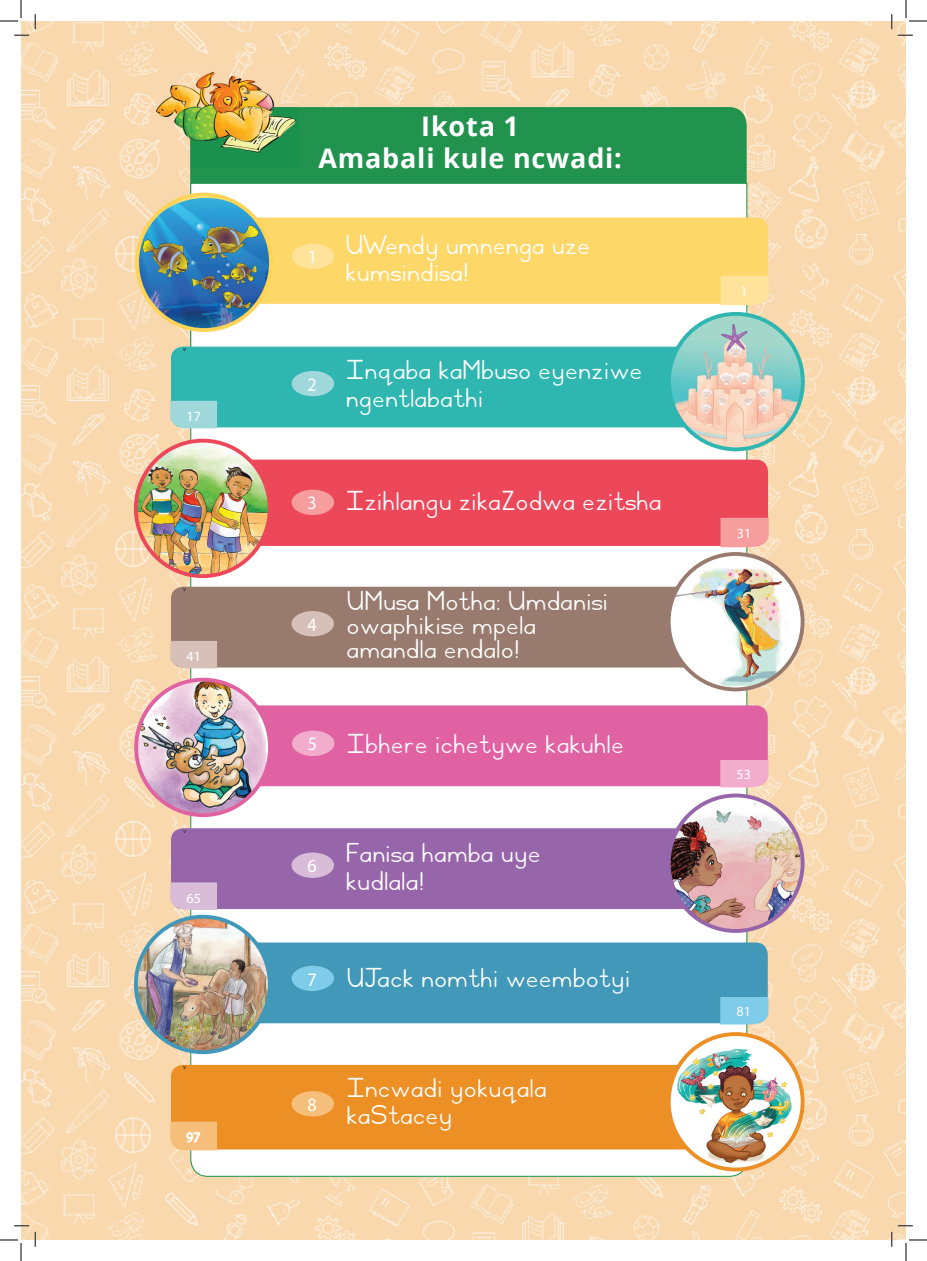
<style>
.page{position:relative;width:927px;height:1261px;background:#fff}
.page>*{position:absolute;margin:0;border:0;box-sizing:border-box;transform-origin:0 0}
.t1{font:700 27px/32.4px "Open Sans";letter-spacing:.03em;color:#fff;text-align:center}
.t2{font:23px/27.6px "Abetabc Venda";letter-spacing:.03em;color:#fff}
.t3{font:19px "Myriad Pro";color:#fff;scale:.95 1}
.t4{font:14px "Myriad Pro";color:#fff}
.t5{font:6px "Arial";color:#231f20}
</style>
<div class="page">
<img style="left:21px;top:21px;width:884px;height:1219px">
<div style="left:190px;top:107px;width:556px;height:75px;background:#21934f"></div>
<svg style="left:190px;top:182px;width:557px;height:995px"></svg>
<img style="left:151px;top:64px;width:148px;height:104px">
<img style="left:190px;top:107px;width:109px;height:61px">
<div style="left:168px;top:218px;width:600px;height:86px;background:#fed769;border-radius:12px"></div>
<svg style="left:720px;top:276px;width:48px;height:29px"></svg>
<div style="left:292px;top:244px;width:42px;height:25px;background:#ffe39a;border-radius:50%"></div>
<img style="left:137px;top:196px;width:134px;height:134px">
<div style="left:135px;top:193px;width:138px;height:139px;border:4px solid #fed356;border-radius:50%"></div>
<div style="left:171px;top:347px;width:582px;height:80px;background:#2fb6b0;border-radius:12px"></div>
<svg style="left:170px;top:401px;width:47px;height:27px"></svg>
<div style="left:292px;top:371px;width:42px;height:25px;background:#9fd7da;border-radius:50%"></div>
<img style="left:669px;top:314px;width:133px;height:135px">
<div style="left:667px;top:312px;width:137px;height:139px;border:4px solid #2fb6b0;border-radius:50%"></div>
<div style="left:168px;top:460px;width:600px;height:86px;background:#ec485a;border-radius:12px"></div>
<svg style="left:720px;top:518px;width:48px;height:29px"></svg>
<div style="left:291px;top:490px;width:43px;height:25px;background:#f69d9e;border-radius:50%"></div>
<img style="left:136px;top:441px;width:134px;height:135px">
<div style="left:134px;top:439px;width:137px;height:139px;border:4px solid #ec485a;border-radius:50%"></div>
<div style="left:171px;top:587px;width:582px;height:80px;background:#987b6e;border-radius:12px"></div>
<svg style="left:170px;top:641px;width:47px;height:27px"></svg>
<div style="left:291px;top:611px;width:43px;height:25px;background:#d7c0b7;border-radius:50%"></div>
<img style="left:668px;top:554px;width:134px;height:135px">
<div style="left:666px;top:552px;width:138px;height:139px;border:4px solid #987b6e;border-radius:50%"></div>
<div style="left:168px;top:705px;width:599px;height:81px;background:#e162a2;border-radius:12px"></div>
<svg style="left:720px;top:760px;width:48px;height:27px"></svg>
<div style="left:292px;top:731px;width:42px;height:25px;background:#f1adcb;border-radius:50%"></div>
<img style="left:136px;top:680px;width:134px;height:134px">
<div style="left:134px;top:678px;width:138px;height:139px;border:4px solid #e162a1;border-radius:50%"></div>
<div style="left:171px;top:828px;width:582px;height:81px;background:#9766aa;border-radius:12px"></div>
<svg style="left:170px;top:882px;width:47px;height:28px"></svg>
<div style="left:291px;top:852px;width:43px;height:26px;background:#d8bcd8;border-radius:50%"></div>
<img style="left:668px;top:795px;width:134px;height:136px">
<div style="left:666px;top:793px;width:138px;height:140px;border:4px solid #9766aa;border-radius:50%"></div>
<div style="left:168px;top:942px;width:599px;height:81px;background:#4198b8;border-radius:12px"></div>
<svg style="left:720px;top:997px;width:48px;height:27px"></svg>
<div style="left:291px;top:966px;width:43px;height:25px;background:#7fcbea;border-radius:50%"></div>
<img style="left:136px;top:917px;width:134px;height:135px">
<div style="left:134px;top:915px;width:138px;height:139px;border:4px solid #4198b8;border-radius:50%"></div>
<div style="left:171px;top:1065px;width:582px;height:84px;background:#ec8f25;border-radius:12px"></div>
<svg style="left:170px;top:1122px;width:47px;height:28px"></svg>
<div style="left:291px;top:1091px;width:43px;height:25px;background:#f5be7a;border-radius:50%"></div>
<img style="left:668px;top:1034px;width:134px;height:135px">
<div style="left:666px;top:1032px;width:138px;height:139px;border:4px solid #ec8f25;border-radius:50%"></div>
<svg style="left:14px;top:35px;width:15px;height:1px"></svg>
<svg style="left:897px;top:35px;width:15px;height:1px"></svg>
<svg style="left:14px;top:1225px;width:15px;height:2px"></svg>
<svg style="left:35px;top:14px;width:1px;height:15px"></svg>
<svg style="left:35px;top:1232px;width:1px;height:15px"></svg>
<svg style="left:891px;top:14px;width:1px;height:15px"></svg>
<svg style="left:0;top:0;width:22px;height:22px"></svg>
<svg style="left:0;top:1239px;width:22px;height:22px"></svg>
<svg style="left:905px;top:0;width:21px;height:22px"></svg>
<svg style="left:891px;top:1225px;width:35px;height:36px"></svg>
<p class="t5" style="left:183px;top:345px;width:4px">v</p>
<p class="t4" style="left:186px;top:408px;width:16px">17</p>
<p class="t5" style="left:183px;top:585px;width:4px">v</p>
<p class="t4" style="left:186px;top:648px;width:16px">41</p>
<p class="t5" style="left:183px;top:826px;width:4px">v</p>
<p class="t4" style="left:186px;top:889px;width:16px">65</p>
<p class="t5" style="left:183px;top:1063px;width:4px">v</p>
<p class="t4" style="left:186px;top:1128px;width:16px">97</p>
<p class="t1" style="left:318px;top:109px;width:305px">Ikota 1<br>Amabali kule ncwadi:</p>
<p class="t3" style="left:308px;top:245px;width:11px">1</p>
<p class="t2" style="left:345px;top:231px;width:246px">UWendy umnenga uze kumsindisa!</p>
<p class="t3" style="left:307px;top:373px;width:11px">2</p>
<p class="t3" style="left:307px;top:491px;width:11px">3</p>
<p class="t3" style="left:307px;top:613px;width:11px">4</p>
<p class="t3" style="left:308px;top:732px;width:11px">5</p>
<p class="t2" style="left:346px;top:357px;width:297px">Inqaba kaMbuso eyenziwe ngentlabathi</p>
<p class="t2" style="left:346px;top:487px;width:316px">Izihlangu zikaZodwa ezitsha</p>
<p class="t2" style="left:347px;top:590px;width:262px;line-height:24px">UMusa Motha: Umdanisi owaphikise mpela amandla endalo!</p>
<p class="t2" style="left:347px;top:730px;width:278px">Ibhere ichetywe kakuhle</p>
<p class="t3" style="left:307px;top:854px;width:11px">6</p>
<p class="t3" style="left:307px;top:967px;width:11px">7</p>
<p class="t2" style="left:346px;top:840px;width:196px">Fanisa hamba uye kudlala!</p>
<p class="t2" style="left:346px;top:965px;width:285px">UJack nomthi weembotyi</p>
<p class="t3" style="left:307px;top:1093px;width:11px">8</p>
<p class="t2" style="left:346px;top:1074px;width:201px">Incwadi yokuqala kaStacey</p>
<p class="t4" style="left:740px;top:282px;width:9px">1</p>
<p class="t4" style="left:736px;top:524px;width:16px">31</p>
<p class="t4" style="left:736px;top:766px;width:16px">53</p>
<p class="t4" style="left:736px;top:1003px;width:16px">81</p>
</div>
